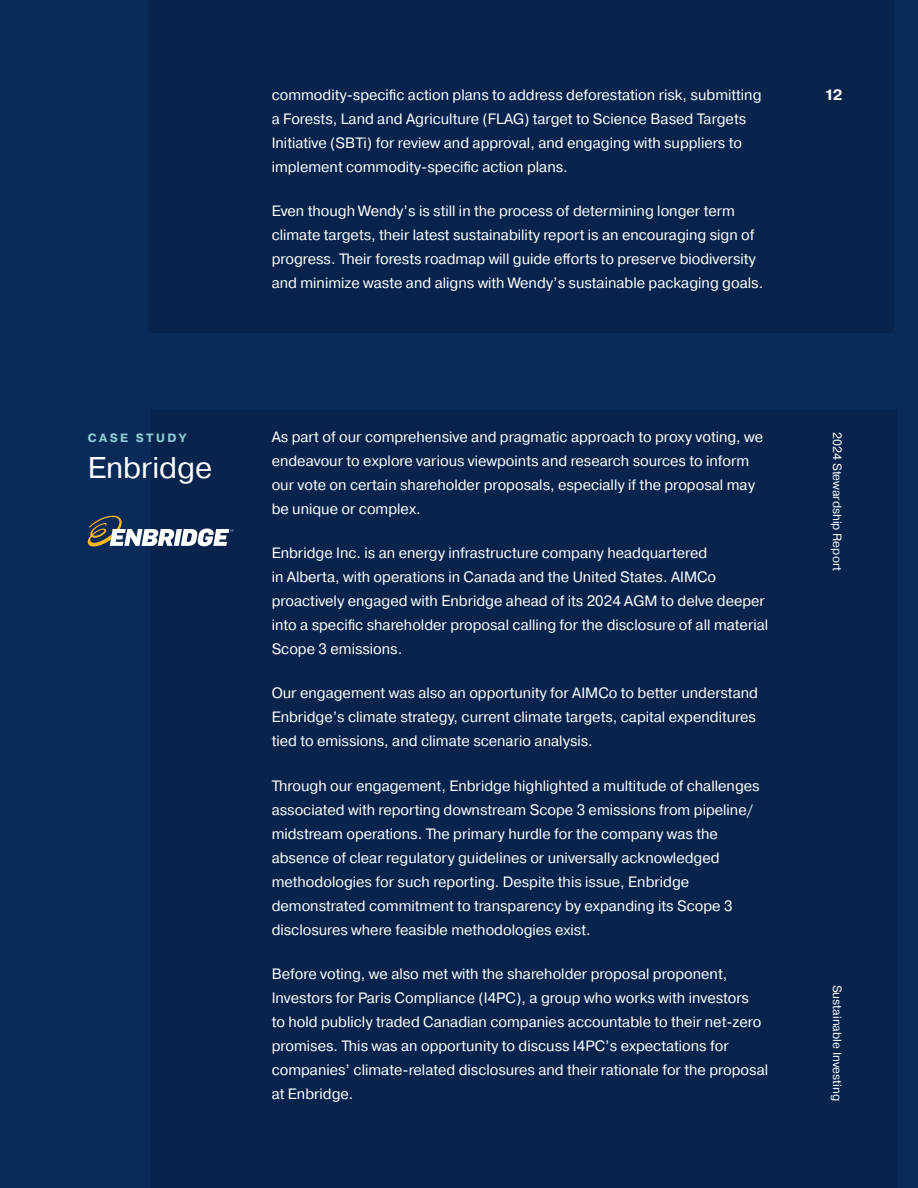
<style>
.page{position:relative;width:918px;height:1188px;background:#0a2b58}
.page>*{position:absolute;margin:0;border:0;box-sizing:border-box;transform-origin:0 0}
.t1{font:30px "Pragmatica";color:#fff}
.t2{font:15px/24px "Pragmatica";color:#fff}
.t3{font:700 15px "Pragmatica";color:#fff}
.t4{font:12px "Pragmatica";color:#fff}
.t5{font:700 12px "Pragmatica";letter-spacing:.21em;color:#91ced7}
</style>
<div class="page">
<div style="left:152px;top:410px;width:745px;height:778px;background:#08234c"></div>
<div style="left:148px;top:0;width:745px;height:333px;background:#08234c"></div>
<svg style="left:88px;top:516px;width:145px;height:30px"></svg>
<p class="t5" style="left:88px;top:430px;width:100px">CASE STUDY</p>
<h1 class="t1" style="left:88px;top:449px;width:126px">Enbridge</h1>
<p class="t2" style="left:272px;top:83px;width:491px">commodity-specific action plans to address deforestation risk, submitting a Forests, Land and Agriculture (FLAG) target to Science Based Targets Initiative (SBTi) for review and approval, and engaging with suppliers to implement commodity-specific action plans.</p>
<p class="t2" style="left:272px;top:199px;width:493px">Even though Wendy’s is still in the process of determining longer term climate targets, their latest sustainability report is an encouraging sign of progress. Their forests roadmap will guide efforts to preserve biodiversity and minimize waste and aligns with Wendy’s sustainable packaging goals.</p>
<p class="t2" style="left:272px;top:425px;width:493px">As part of our comprehensive and pragmatic approach to proxy voting, we endeavour to explore various viewpoints and research sources to inform our vote on certain shareholder proposals, especially if the proposal may be unique or complex.</p>
<p class="t2" style="left:272px;top:541px;width:498px">Enbridge Inc. is an energy infrastructure company headquartered<br>in Alberta, with operations in Canada and the United States. AIMCo proactively engaged with Enbridge ahead of its 2024 AGM to delve deeper into a specific shareholder proposal calling for the disclosure of all material Scope 3 emissions.</p>
<p class="t2" style="left:272px;top:682px;width:488px">Our engagement was also an opportunity for AIMCo to better understand<br>Enbridge’s climate strategy, current climate targets, capital expenditures tied to emissions, and climate scenario analysis.</p>
<p class="t2" style="left:272px;top:774px;width:489px">Through our engagement, Enbridge highlighted a multitude of challenges associated with reporting downstream Scope 3 emissions from pipeline/ midstream operations. The primary hurdle for the company was the absence of clear regulatory guidelines or universally acknowledged methodologies for such reporting. Despite this issue, Enbridge demonstrated commitment to transparency by expanding its Scope 3 disclosures where feasible methodologies exist.</p>
<p class="t2" style="left:272px;top:962px;width:498px">Before voting, we also met with the shareholder proposal proponent, Investors for Paris Compliance (I4PC), a group who works with investors<br>to hold publicly traded Canadian companies accountable to their net-zero promises. This was an opportunity to discuss I4PC’s expectations for companies’ climate-related disclosures and their rationale for the proposal at Enbridge.</p>
<p class="t3" style="left:825px;top:85px;width:19px">12</p>
<p class="t4" style="left:845px;top:432px;width:141px;rotate:90deg">2024 Stewardship Report</p>
<p class="t4" style="left:845px;top:985px;width:118px;rotate:90deg">Sustainable Investing</p>
</div>
